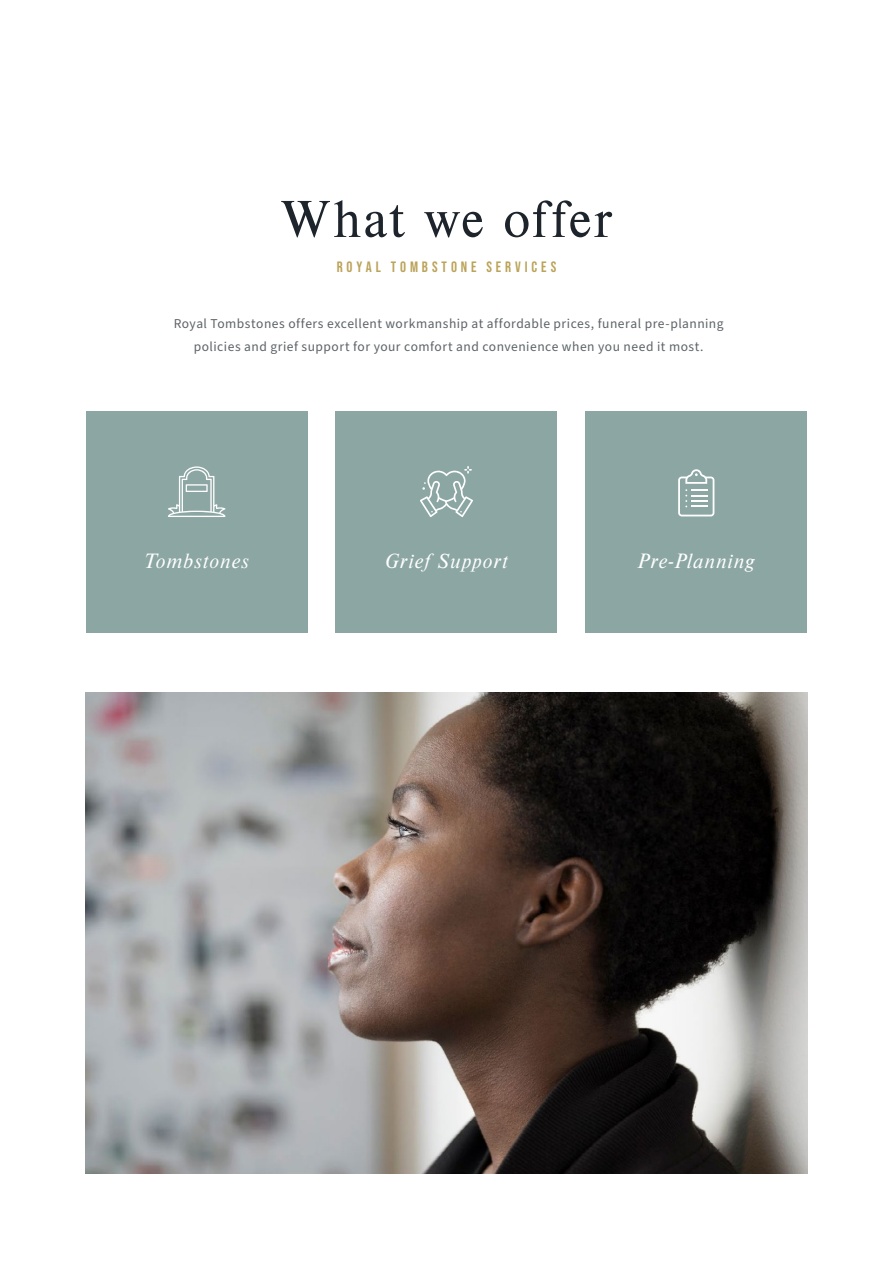
<style>
.page{position:relative;width:893px;height:1263px;background:#fff}
.page>*{position:absolute;margin:0;border:0;box-sizing:border-box;transform-origin:0 0}
.t1{font:54px "Nimbus Rom D";letter-spacing:.035em;color:#1d242b}
.t2{font:italic 21.6px "Nimbus Rom D";letter-spacing:.04em;color:#fff}
.t3{font:15px "Bebas Neue";letter-spacing:.26em;color:#bba359}
.t4{font:13.5px/22.5px "Source Sans Pro";letter-spacing:.035em;color:#5c6367;text-align:center}
</style>
<div class="page">
<img style="left:86px;top:693px;width:721px;height:481px">
<div style="left:86px;top:411px;width:222px;height:222px;background:#8ca7a3"></div>
<div style="left:585px;top:411px;width:222px;height:222px;background:#8ca7a3"></div>
<div style="left:336px;top:411px;width:221px;height:222px;background:#8ca7a3"></div>
<svg style="left:678px;top:469px;width:36px;height:47px"></svg>
<svg style="left:420px;top:466px;width:53px;height:51px"></svg>
<svg style="left:168px;top:466px;width:57px;height:51px"></svg>
<h1 class="t1" style="left:281px;top:184px;width:333px">What we offer</h1>
<p class="t3" style="left:337px;top:259px;width:221px">ROYAL TOMBSTONE SERVICES</p>
<p class="t4" style="left:174px;top:313px;width:551px">Royal Tombstones offers excellent workmanship at affordable prices, funeral pre-planning policies and grief support for your comfort and convenience when you need it most.</p>
<h2 class="t2" style="left:144px;top:547px;width:107px">Tombstones</h2>
<h2 class="t2" style="left:385px;top:547px;width:124px">Grief Support</h2>
<h2 class="t2" style="left:638px;top:547px;width:118px">Pre-Planning</h2>
</div>
